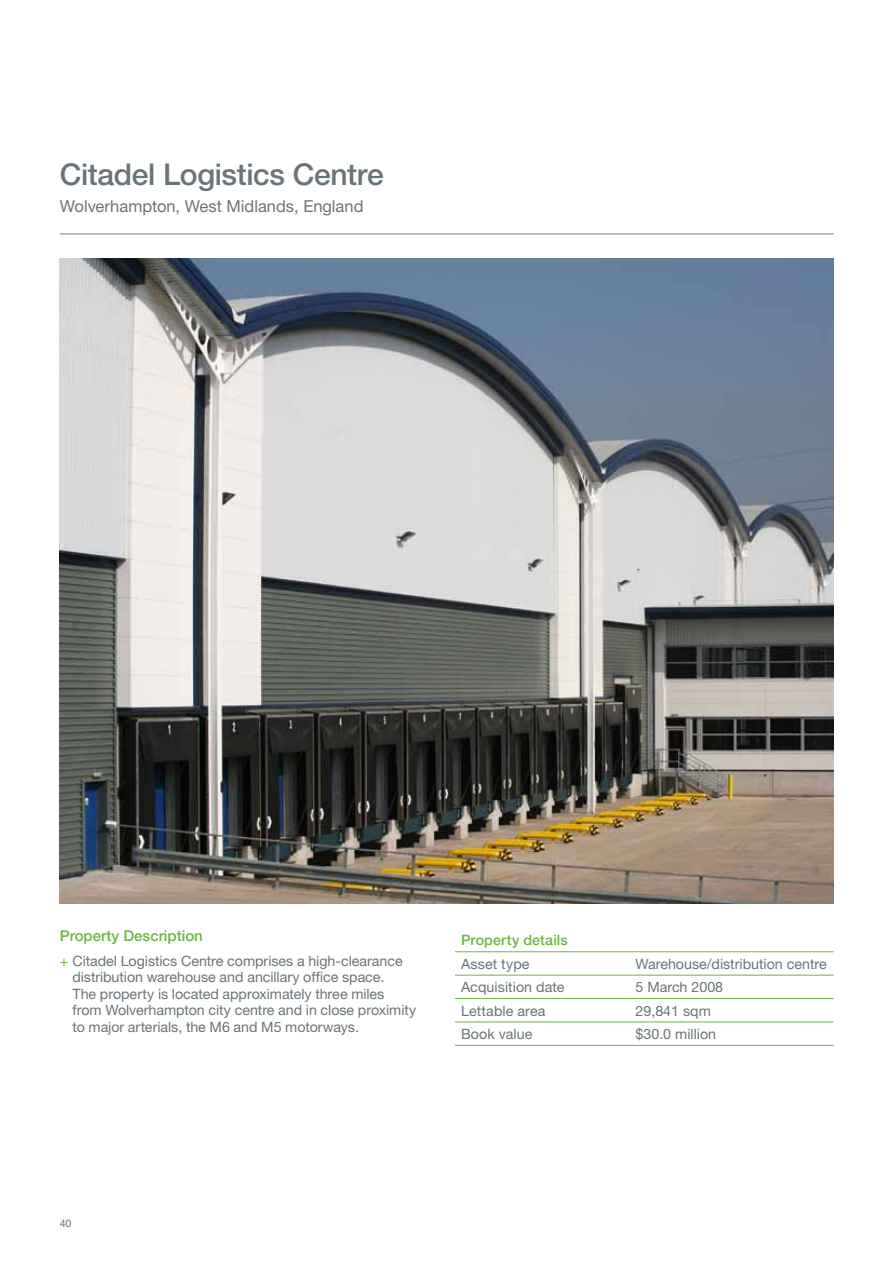
<style>
.page{position:relative;width:893px;height:1263px;background:#fff}
.page>*{position:absolute;margin:0;border:0;box-sizing:border-box;transform-origin:0 0}
.t1{font:500 30px "Helvetica Neue";letter-spacing:-.015em;color:#69747a}
.t2{font:16.5px "Helvetica Neue";color:#69747a}
.t3{font:500 15px "Helvetica Neue";color:#6cb641}
.t4{font:14.25px/16.5px "Helvetica Neue";color:#69747a}
.t5{font:500 14.25px "Helvetica Neue";letter-spacing:.01em;color:#6cb641}
.t6{font:10.5px "Helvetica Neue";color:#69747a}
.s1{color:#6cb641}
</style>
<div class="page">
<hr style="left:60px;top:234px;width:774px;height:1px;background:#69747a">
<hr style="left:455px;top:951px;width:175px;height:1px;background:#6cb641">
<hr style="left:630px;top:951px;width:204px;height:1px;background:#6cb641">
<hr style="left:455px;top:975px;width:175px;height:1px;background:#6cb641">
<hr style="left:630px;top:975px;width:204px;height:1px;background:#6cb641">
<hr style="left:455px;top:998px;width:175px;height:1px;background:#6cb641">
<hr style="left:630px;top:998px;width:204px;height:1px;background:#6cb641">
<hr style="left:455px;top:1022px;width:175px;height:1px;background:#6cb641">
<hr style="left:630px;top:1022px;width:204px;height:1px;background:#6cb641">
<hr style="left:455px;top:1045px;width:175px;height:1px;background:#6cb641">
<hr style="left:630px;top:1045px;width:204px;height:1px;background:#6cb641">
<img style="left:60px;top:258px;width:774px;height:645px">
<h1 class="t1" style="left:60px;top:157px;width:326px">Citadel Logistics Centre</h1>
<p class="t2" style="left:60px;top:197px;width:305px">Wolverhampton, West Midlands, England</p>
<p class="t3" style="left:60px;top:926px;width:145px">Property Description</p>
<p class="t4" style="left:72px;top:952px;width:345px;text-indent:-13px"><span class="s1">+</span> Citadel Logistics Centre comprises a high-clearance distribution warehouse and ancillary office space.<br>The property is located approximately three miles from Wolverhampton city centre and in close proximity to major arterials, the M6 and M5 motorways.</p>
<p class="t5" style="left:461px;top:932px;width:108px">Property details</p>
<p class="t4" style="left:461px;top:955px;width:70px">Asset type</p>
<p class="t4" style="left:636px;top:955px;width:193px">Warehouse/distribution centre</p>
<p class="t4" style="left:461px;top:979px;width:105px">Acquisition date</p>
<p class="t4" style="left:636px;top:979px;width:89px">5 March 2008</p>
<p class="t4" style="left:461px;top:1002px;width:86px">Lettable area</p>
<p class="t4" style="left:636px;top:1002px;width:77px">29,841 sqm</p>
<p class="t4" style="left:461px;top:1025px;width:73px">Book value</p>
<p class="t4" style="left:636px;top:1025px;width:82px">$30.0 million</p>
<p class="t6" style="left:60px;top:1217px;width:13px">40</p>
</div>
